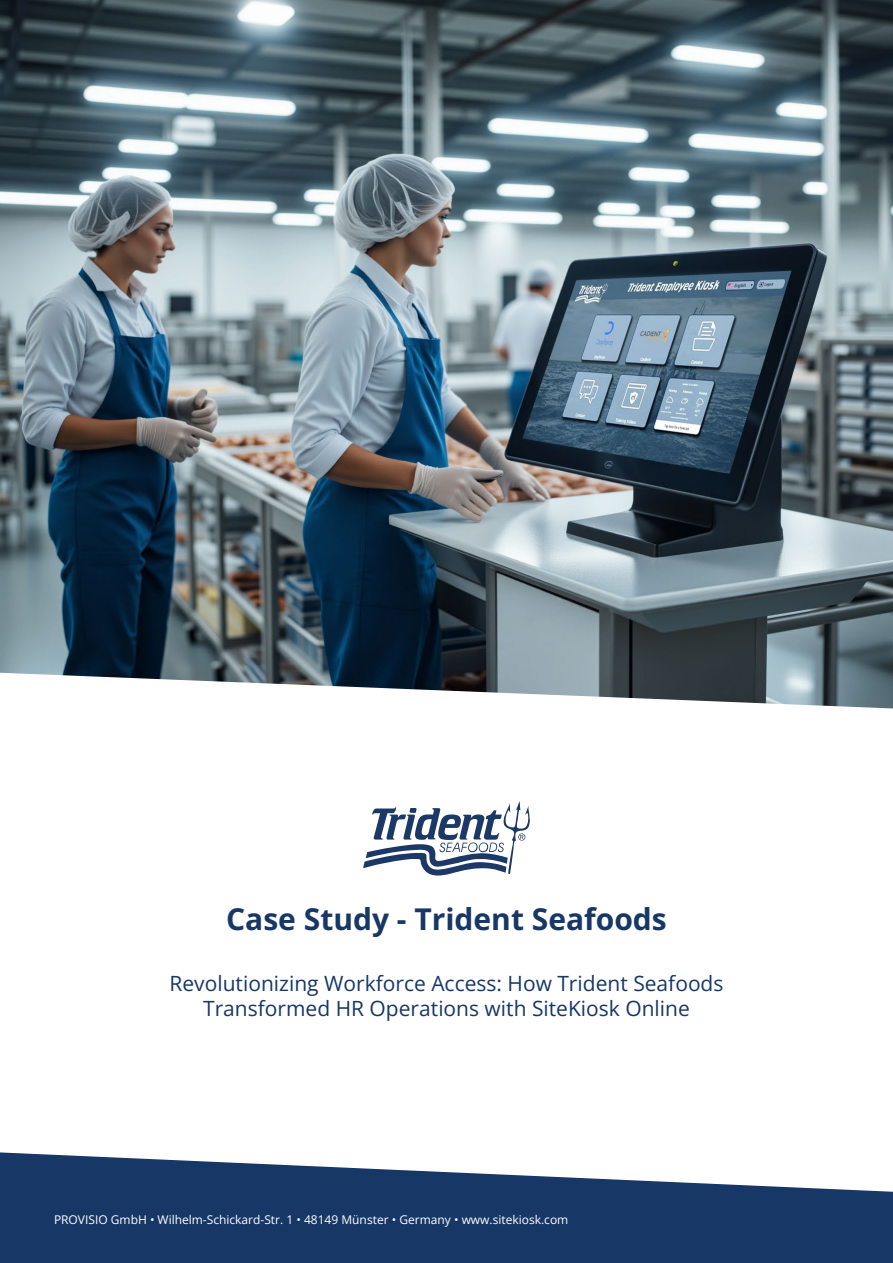
<style>
.page{position:relative;width:893px;height:1263px;background:#fff}
.page>*{position:absolute;margin:0;border:0;box-sizing:border-box;transform-origin:0 0}
.t1{font:700 30px "Open Sans";color:#173766}
.t2{font:21px/25.2px "Open Sans";color:#173766;text-align:center}
.t3{font:12px "Open Sans";color:#fff}
</style>
<div class="page">
<svg style="left:0;top:1152px;width:893px;height:111px;fill:#173766"></svg>
<img style="left:0;top:0;width:893px;height:673px">
<svg style="left:9px;top:673px;width:884px;height:36px"></svg>
<svg style="left:363px;top:801px;width:167px;height:75px"></svg>
<h1 class="t1" style="left:226px;top:898px;width:442px">Case Study - Trident Seafoods</h1>
<p class="t2" style="left:170px;top:970px;width:555px">Revolutionizing Workforce Access: How Trident Seafoods<br>Transformed HR Operations with SiteKiosk Online</p>
<p class="t3" style="left:54px;top:1211px;width:516px">PROVISIO GmbH • Wilhelm-Schickard-Str. 1 • 48149 Münster • Germany • www.sitekiosk.com</p>
</div>
